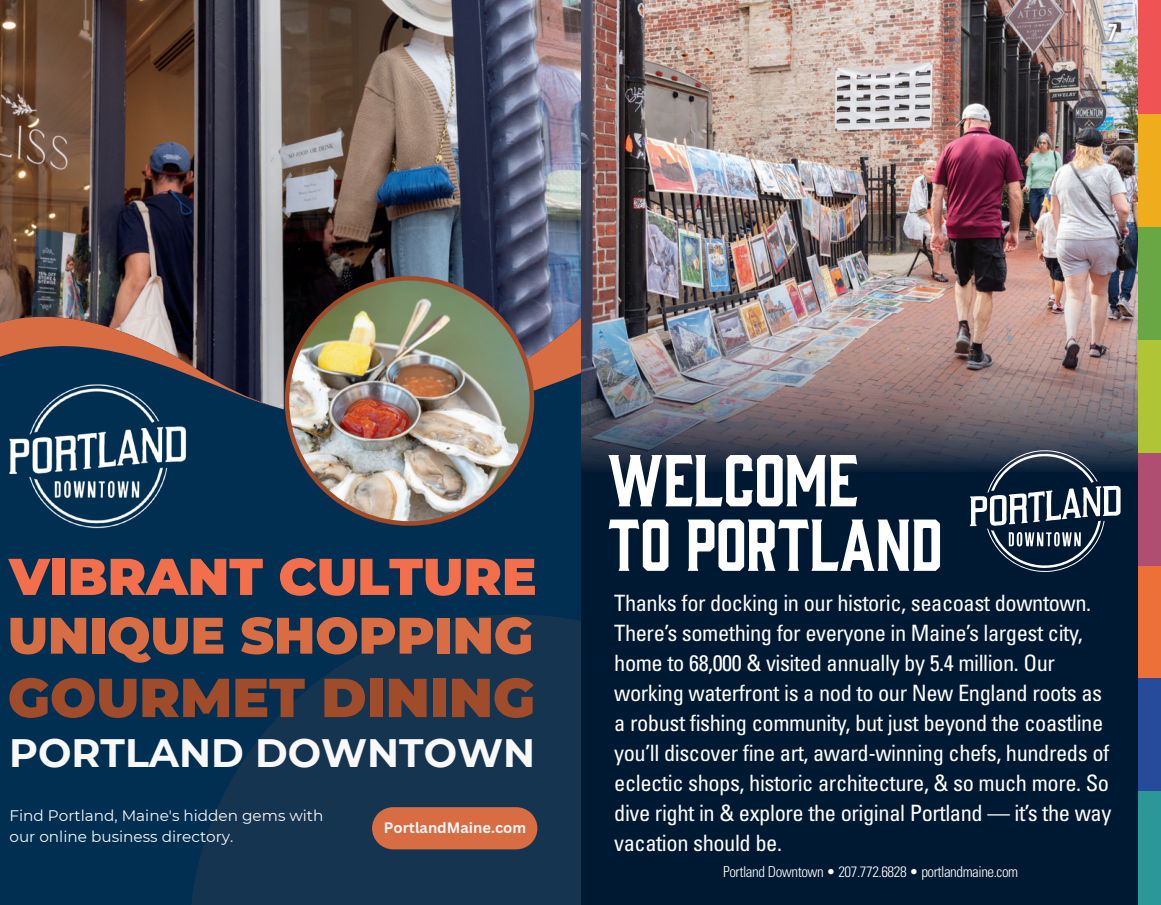
<style>
.page{position:relative;width:1161px;height:905px;background:#fff}
.page>*{position:absolute;margin:0;border:0;box-sizing:border-box;transform-origin:0 0}
.t1{font:67.5px/64.5px "Gin";letter-spacing:-.01em;color:#fff}
.t2{font:900 54.75px "Montserrat";color:#a04c2b}
.t3{font:900 51.6px "Montserrat";color:#f36e4a}
.t4{font:900 51.15px "Montserrat";color:#d86c43}
.t5{font:700 39.6px "Montserrat";color:#f8f8f9}
.body_intro{font:condensed 22.5px/30px "Univers";letter-spacing:-.02em;color:#fff}
.page_number{font:22.5px "Gin";color:#fff}
.t6{font:15.3px/20.7px "Montserrat";color:#f8f8f9}
.body{font:300 condensed 15px "Univers";letter-spacing:-.03em;color:#fff}
.t7{font:700 14.7px "Canva Sans";color:#f8f8f9}
</style>
<div class="page">
<div style="left:580px;top:0;width:581px;height:904px;background:#001932"></div>
<img style="left:580px;top:0;width:559px;height:471px">
<svg style="left:970px;top:450px;width:151px;height:122px"></svg>
<div style="left:1139px;top:565px;width:22px;height:113px;background:#ed7038"></div>
<div style="left:1139px;top:452px;width:22px;height:113px;background:#af4e71"></div>
<div style="left:1139px;top:678px;width:22px;height:113px;background:#254b9a"></div>
<div style="left:1139px;top:791px;width:22px;height:113px;background:#2c9799"></div>
<div style="left:1139px;top:339px;width:22px;height:113px;background:#afc536"></div>
<div style="left:1139px;top:226px;width:22px;height:113px;background:#68a743"></div>
<div style="left:1139px;top:113px;width:22px;height:113px;background:#efac1c"></div>
<div style="left:1139px;top:0;width:22px;height:113px;background:#f05354"></div>
<div style="left:1105px;top:20px;width:15px;height:24px;background:#231f20;opacity:.9"></div>
<div style="left:0;top:0;width:580px;height:904px;background:#002f51"></div>
<img style="left:0;top:0;width:580px;height:251px">
<img style="left:0;top:251px;width:580px;height:159px">
<img style="left:285px;top:276px;width:249px;height:249px">
<svg style="left:191px;top:614px;width:389px;height:290px;fill:#15344f"></svg>
<svg style="left:372px;top:807px;width:165px;height:42px;background:#cd6843"></svg>
<img style="left:8px;top:381px;width:180px;height:147px">
<p class="page_number" style="left:1108px;top:16px;width:11px">7</p>
<p class="t3" style="left:9px;top:538px;width:529px">VIBRANT CULTURE</p>
<p class="t4" style="left:8px;top:597px;width:527px">UNIQUE SHOPPING</p>
<p class="t2" style="left:8px;top:656px;width:529px">GOURMET DINING</p>
<p class="t5" style="left:9px;top:724px;width:527px">PORTLAND DOWNTOWN</p>
<p class="t6" style="left:9px;top:804px;width:316px">Find Portland, Maine's hidden gems with our online business directory.</p>
<p class="t7" style="left:384px;top:818px;width:144px">PortlandMaine.com</p>
<p class="t1" style="left:608px;top:443px;width:337px">WELCOME<br>TO PORTLAND</p>
<p class="body_intro" style="left:614px;top:587px;width:499px">Thanks for docking in our historic, seacoast downtown.<br>There’s something for everyone in Maine’s largest city, home to 68,000 &amp; visited annually by 5.4 million. Our working waterfront is a nod to our New England roots as a robust fishing community, but just beyond the coastline you’ll discover fine art, award-winning chefs, hundreds of eclectic shops, historic architecture, &amp; so much more. So dive right in &amp; explore the original Portland — it’s the way vacation should be.</p>
<p class="body" style="left:723px;top:862px;width:297px">Portland Downtown • 207.772.6828 • portlandmaine.com</p>
</div>
